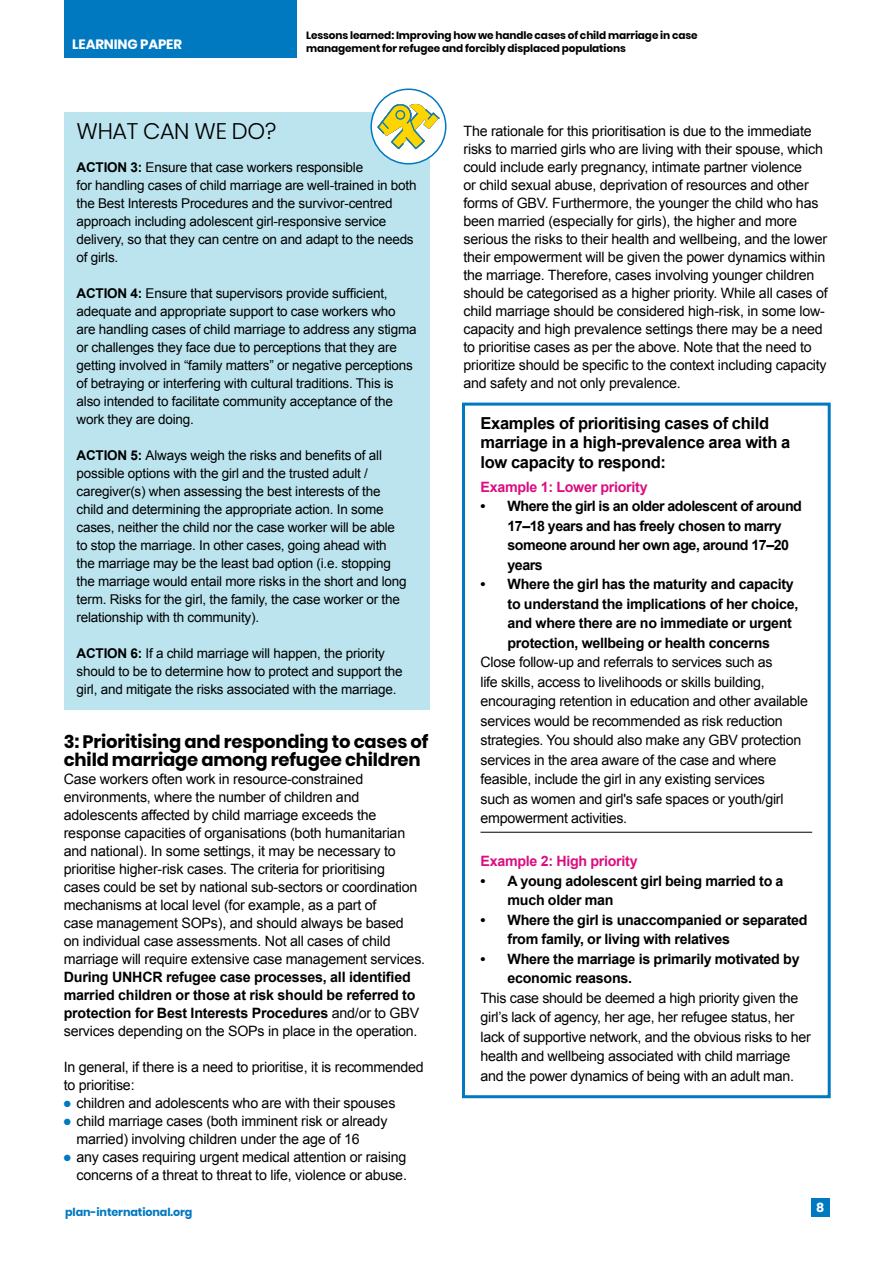
<style>
.page{position:relative;width:893px;height:1263px;background:#fff}
.page>*{position:absolute;margin:0;border:0;box-sizing:border-box;transform-origin:0 0}
.t1{font:300 22.5px "Poppins";letter-spacing:-.015em;color:#000}
.t2{font:700 18px/18px "Poppins";letter-spacing:-.01em;color:#000}
.t3{font:700 16.5px/19.5px "Arial";letter-spacing:-.02em;color:#000}
.t4{font:14.25px/18px "Arial";letter-spacing:-.015em;color:#000}
.t5{font:700 14.25px/19.5px "Arial";letter-spacing:-.02em;color:#000}
.t6{font:700 14.25px "Arial";letter-spacing:-.02em;color:#da0e81}
.t7{font:13.5px/18px "Arial";letter-spacing:-.015em;color:#000}
.t8{font:700 13.5px "Poppins";letter-spacing:-.01em;color:#fff}
.t9{font:700 12.6px "Poppins";color:#fff}
.t10{font:700 11.1px "Poppins";letter-spacing:-.01em;color:#0079c1}
.t11{font:700 10.5px "Poppins";letter-spacing:-.01em;color:#000}
.s1{font-weight:700}
.s2{font-weight:400}
.s3{color:#0079c1}
</style>
<div class="page">
<div style="left:811px;top:1198px;width:18px;height:18px;background:#0079c1"></div>
<div style="left:64px;top:0;width:232px;height:57px;background:#0079c1"></div>
<div style="left:64px;top:112px;width:365px;height:40px;background:#bbe4ee"></div>
<div style="left:64px;top:149px;width:365px;height:129px;background:#bbe4ee"></div>
<div style="left:64px;top:275px;width:365px;height:165px;background:#bbe4ee"></div>
<div style="left:64px;top:437px;width:365px;height:201px;background:#bbe4ee"></div>
<div style="left:64px;top:635px;width:365px;height:75px;background:#bbe4ee"></div>
<div style="left:462px;top:403px;width:369px;height:695px;border:3px solid #0079c1"></div>
<hr style="left:480px;top:832px;width:332px;height:1px;background:#000">
<div style="left:371px;top:89px;width:75px;height:75px;background:#fff;border-radius:50%"></div>
<svg style="left:378px;top:103px;width:61px;height:46px"></svg>
<div style="left:370px;top:88px;width:76px;height:77px;border:2px solid #0079c1;border-radius:50%"></div>
<p class="t11" style="left:306px;top:29px;width:393px">Lessons learned: Improving how we handle cases of child marriage in case</p>
<p class="t8" style="left:72px;top:36px;width:111px">LEARNING PAPER</p>
<p class="t11" style="left:306px;top:42px;width:321px">management for refugee and forcibly displaced populations</p>
<h1 class="t1" style="left:77px;top:118px;width:201px">WHAT CAN WE DO?</h1>
<p class="t7" style="left:77px;top:158px;width:341px"><span class="s1">ACTION 3:</span> Ensure that case workers responsible<br>for handling cases of child marriage are well-trained in both the Best Interests Procedures and the survivor-centred approach including adolescent girl-responsive service delivery, so that they can centre on and adapt to the needs of girls.</p>
<p class="t7" style="left:77px;top:284px;width:342px"><span class="s1">ACTION 4:</span> Ensure that supervisors provide sufficient, adequate and appropriate support to case workers who are handling cases of child marriage to address any stigma or challenges they face due to perceptions that they are getting involved in “family matters” or negative perceptions of betraying or interfering with cultural traditions. This is also intended to facilitate community acceptance of the work they are doing.</p>
<p class="t7" style="left:77px;top:446px;width:332px"><span class="s1">ACTION 5:</span> Always weigh the risks and benefits of all possible options with the girl and the trusted adult / caregiver(s) when assessing the best interests of the child and determining the appropriate action. In some cases, neither the child nor the case worker will be able to stop the marriage. In other cases, going ahead with the marriage may be the least bad option (i.e. stopping the marriage would entail more risks in the short and long term. Risks for the girl, the family, the case worker or the relationship with th community).</p>
<p class="t7" style="left:77px;top:644px;width:328px"><span class="s1">ACTION 6:</span> If a child marriage will happen, the priority should to be to determine how to protect and support the girl, and mitigate the risks associated with the marriage.</p>
<p class="t2" style="left:64px;top:733px;width:366px">3: Prioritising and responding to cases of child marriage among refugee children</p>
<p class="t4" style="left:64px;top:770px;width:363px">Case workers often work in resource-constrained environments, where the number of children and adolescents affected by child marriage exceeds the response capacities of organisations (both humanitarian and national). In some settings, it may be necessary to prioritise higher-risk cases. The criteria for prioritising<br>cases could be set by national sub-sectors or coordination mechanisms at local level (for example, as a part of<br>case management SOPs), and should always be based<br>on individual case assessments. Not all cases of child marriage will require extensive case management services.</p>
<p class="t5" style="left:64px;top:969px;width:357px;line-height:18px">During UNHCR refugee case processes, all identified married children or those at risk should be referred to protection for Best Interests Procedures <span class="s2">and/or to GBV services depending on the SOPs in place in the operation.</span></p>
<p class="t4" style="left:64px;top:1058px;width:362px">In general, if there is a need to prioritise, it is recommended to prioritise:</p>
<p class="t4" style="left:64px;top:1094px;width:333px"><span class="s3">●</span> children and adolescents who are with their spouses</p>
<p class="t4" style="left:77px;top:1112px;width:312px;text-indent:-13px"><span class="s3">●</span> child marriage cases (both imminent risk or already married) involving children under the age of 16</p>
<p class="t4" style="left:64px;top:1148px;width:345px;text-align:right"><span class="s3">●</span> any cases requiring urgent medical attention or raising concerns of a threat to threat to life, violence or abuse.</p>
<p class="t10" style="left:65px;top:1206px;width:129px">plan-international.org</p>
<p class="t4" style="left:463px;top:122px;width:366px">The rationale for this prioritisation is due to the immediate risks to married girls who are living with their spouse, which could include early pregnancy, intimate partner violence<br>or child sexual abuse, deprivation of resources and other forms of GBV. Furthermore, the younger the child who has been married (especially for girls), the higher and more serious the risks to their health and wellbeing, and the lower their empowerment will be given the power dynamics within the marriage. Therefore, cases involving younger children should be categorised as a higher priority. While all cases of child marriage should be considered high-risk, in some low&shy;capacity and high prevalence settings there may be a need to prioritise cases as per the above. Note that the need to prioritize should be specific to the context including capacity and safety and not only prevalence.</p>
<p class="t3" style="left:480px;top:414px;width:311px">Examples of prioritising cases of child marriage in a high-prevalence area with a low capacity to respond:</p>
<p class="t6" style="left:480px;top:477px;width:169px">Example 1: Lower priority</p>
<p class="t5" style="left:507px;top:497px;width:296px;text-indent:-27px">• Where the girl is an older adolescent of around 17–18 years and has freely chosen to marry someone around her own age, around 17–20 years</p>
<p class="t5" style="left:507px;top:575px;width:292px;text-indent:-27px">• Where the girl has the maturity and capacity to understand the implications of her choice, and where there are no immediate or urgent protection, wellbeing or health concerns</p>
<p class="t4" style="left:480px;top:652px;width:329px;line-height:19.5px">Close follow-up and referrals to services such as<br>life skills, access to livelihoods or skills building, encouraging retention in education and other available services would be recommended as risk reduction strategies. You should also make any GBV protection services in the area aware of the case and where feasible, include the girl in any existing services<br>such as women and girl's safe spaces or youth/girl empowerment activities.</p>
<p class="t6" style="left:480px;top:852px;width:159px">Example 2: High priority</p>
<p class="t5" style="left:507px;top:871px;width:278px;text-indent:-27px">• A young adolescent girl being married to a much older man</p>
<p class="t5" style="left:507px;top:910px;width:301px;text-indent:-27px">• Where the girl is unaccompanied or separated from family, or living with relatives</p>
<p class="t5" style="left:507px;top:949px;width:294px;text-indent:-27px">• Where the marriage is primarily motivated by economic reasons.</p>
<p class="t4" style="left:480px;top:988px;width:332px;line-height:19.5px">This case should be deemed a high priority given the girl’s lack of agency, her age, her refugee status, her lack of supportive network, and the obvious risks to her health and wellbeing associated with child marriage and the power dynamics of being with an adult man.</p>
<p class="t9" style="left:816px;top:1200px;width:10px">8</p>
</div>
